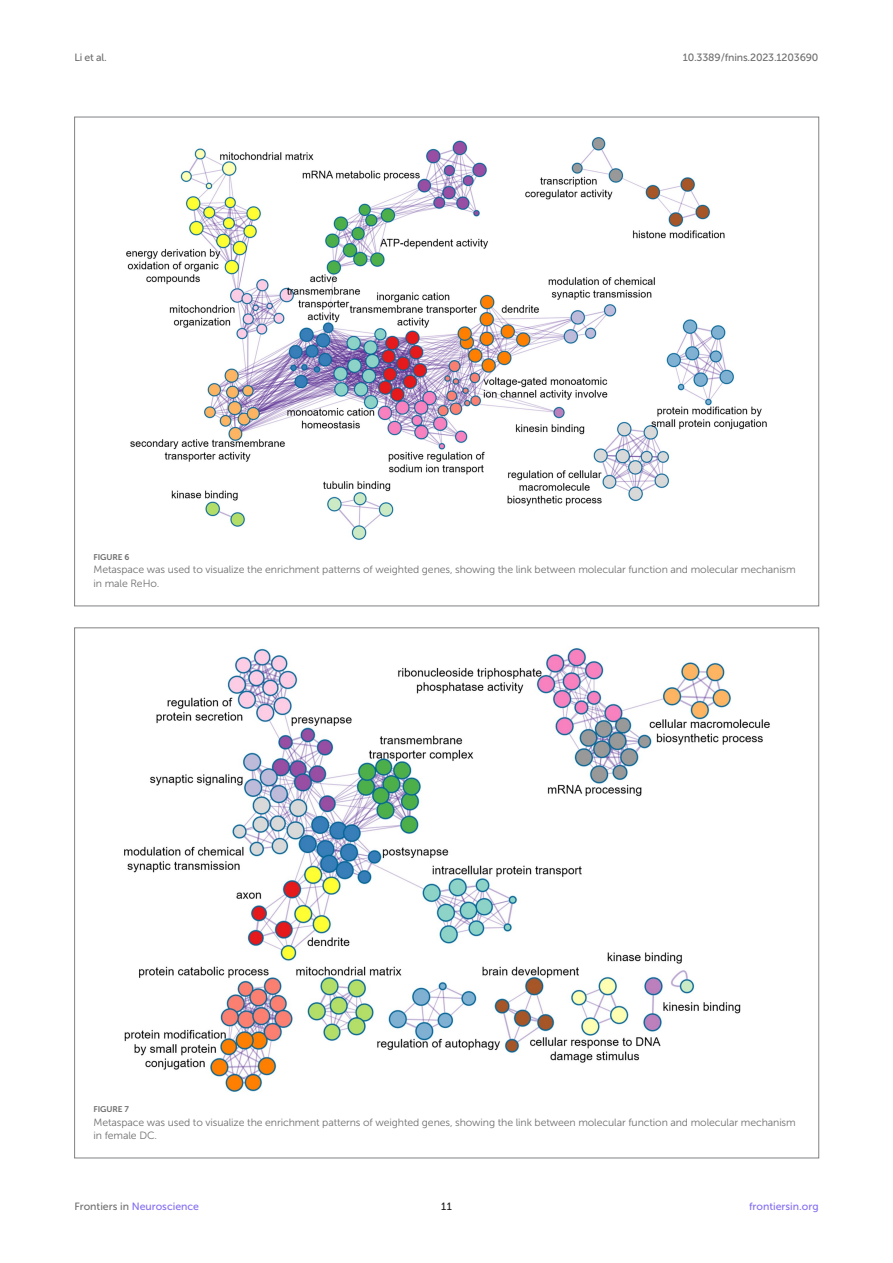
<style>
.page{position:relative;width:893px;height:1263px;background:#fff}
.page>*{position:absolute;margin:0;border:0;box-sizing:border-box;transform-origin:0 0}
.FIG_LEG{font:10.5px/13.5px "Museo Sans 300";letter-spacing:-.01em;color:#706f70}
.t1{font:10.5px "Museo Sans 500";color:#856df0}
.t2{font:10.5px "Museo Sans 500";letter-spacing:-.015em;color:#706f70}
.t3{font:10.5px "Museo Sans 500";color:#1b1c1b}
.FIG_HD{font:8.25px "Museo Sans 700";letter-spacing:-.01em;color:#706f70}
.s1{color:#706f70}
</style>
<div class="page">
<img style="left:126px;top:137px;width:641px;height:403px">
<img style="left:124px;top:648px;width:646px;height:444px">
<p class="t2" style="left:74px;top:51px;width:34px">Li et al.</p>
<p class="t2" style="left:683px;top:51px;width:137px">10.3389/fnins.2023.1203690</p>
<p class="FIG_HD" style="left:94px;top:552px;width:37px">FIGURE 6</p>
<p class="FIG_LEG" style="left:94px;top:563px;width:704px">Metaspace was used to visualize the enrichment patterns of weighted genes, showing the link between molecular function and molecular mechanism in male ReHo.</p>
<p class="FIG_HD" style="left:94px;top:1104px;width:37px">FIGURE 7</p>
<p class="FIG_LEG" style="left:94px;top:1115px;width:704px">Metaspace was used to visualize the enrichment patterns of weighted genes, showing the link between molecular function and molecular mechanism in female DC.</p>
<p class="t1" style="left:74px;top:1200px;width:126px"><span class="s1">Frontiers in</span> Neuroscience</p>
<p class="t3" style="left:441px;top:1200px;width:12px">11</p>
<p class="t1" style="left:749px;top:1200px;width:71px">frontiersin.org</p>
</div>
